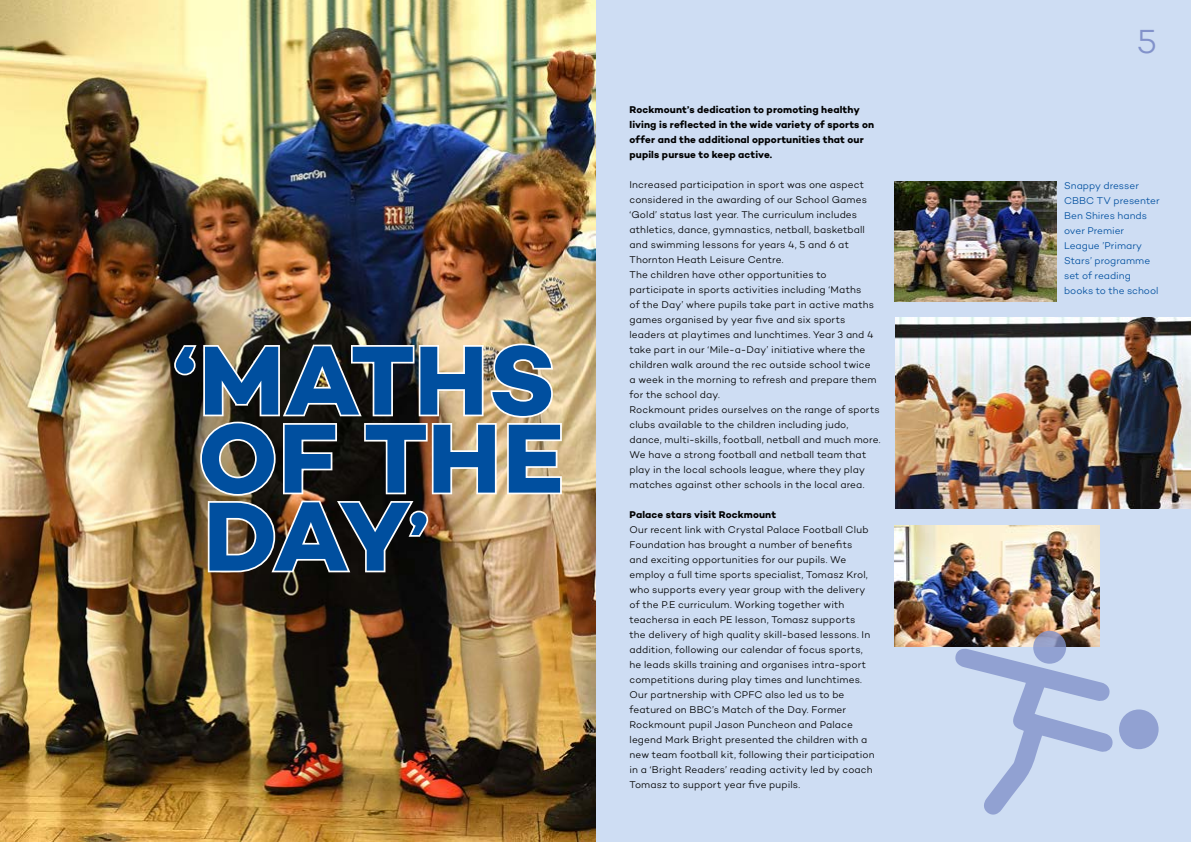
<style>
.page{position:relative;width:1191px;height:842px;background:#fff}
.page>*{position:absolute;margin:0;border:0;box-sizing:border-box;transform-origin:0 0}
.t1{font:99.8px/78px "Campton Bold DEMO";letter-spacing:-.005em;color:#004f9f;text-align:justify}
.t2{font:34px "Campton Light DEMO";color:#8292ca}
.t3{font:10px/15px "Campton Light DEMO";letter-spacing:.01em;color:#000}
.t4{font:10px/15px "Campton Bold DEMO";letter-spacing:.01em;color:#000}
.t5{font:10px/15px "Campton Light DEMO";color:#004f9f}
.s1{font-size:84.3px}
</style>
<div class="page">
<img style="left:0;top:0;width:595px;height:841px">
<div style="left:597px;top:0;width:594px;height:842px;background:#ceddf3"></div>
<img style="left:171px;top:342px;width:392px;height:232px">
<img style="left:895px;top:181px;width:162px;height:121px">
<img style="left:895px;top:318px;width:296px;height:190px">
<img style="left:894px;top:525px;width:205px;height:121px">
<svg style="left:955px;top:648px;width:158px;height:167px"></svg>
<div style="left:1119px;top:709px;width:39px;height:40px;background:#91a1d2;border-radius:50%"></div>
<svg style="left:1033px;top:631px;width:33px;height:33px"></svg>
<h1 class="t1" style="left:173px;top:341px;width:392px">‘MATHS OF THE DAY<span class="s1">’</span></h1>
<p class="t4" style="left:629px;top:102px;width:246px">Rockmount’s dedication to promoting healthy living is reflected in the wide variety of sports on offer and the additional opportunities that our pupils pursue to keep active.</p>
<p class="t3" style="left:629px;top:177px;width:252px">Increased participation in sport was one aspect considered in the awarding of our School Games ‘Gold’ status last year. The curriculum includes athletics, dance, gymnastics, netball, basketball and swimming lessons for years 4, 5 and 6 at Thornton Heath Leisure Centre.<br>The children have other opportunities to participate in sports activities including ‘Maths<br>of the Day’ where pupils take part in active maths games organised by year five and six sports leaders at playtimes and lunchtimes. Year 3 and 4 take part in our ‘Mile-a-Day’ initiative where the children walk around the rec outside school twice<br>a week in the morning to refresh and prepare them for the school day.<br>Rockmount prides ourselves on the range of sports clubs available to the children including judo, dance, multi-skills, football, netball and much more.<br>We have a strong football and netball team that play in the local schools league, where they play matches against other schools in the local area.</p>
<p class="t4" style="left:629px;top:507px;width:148px">Palace stars visit Rockmount</p>
<p class="t3" style="left:629px;top:522px;width:246px">Our recent link with Crystal Palace Football Club Foundation has brought a number of benefits<br>and exciting opportunities for our pupils. We employ a full time sports specialist, Tomasz Krol, who supports every year group with the delivery of the P.E curriculum. Working together with teachersa in each PE lesson, Tomasz supports<br>the delivery of high quality skill-based lessons. In addition, following our calendar of focus sports, he leads skills training and organises intra-sport competitions during play times and lunchtimes.<br>Our partnership with CPFC also led us to be featured on BBC’s Match of the Day. Former Rockmount pupil Jason Puncheon and Palace legend Mark Bright presented the children with a new team football kit, following their participation in a ‘Bright Readers’ reading activity led by coach Tomasz to support year five pupils.</p>
<h2 class="t2" style="left:1137px;top:23px;width:21px">5</h2>
<p class="t5" style="left:1064px;top:179px;width:97px">Snappy dresser<br>CBBC TV presenter<br>Ben Shires hands over Premier<br>League ’Primary<br>Stars’ programme set of reading books to the school</p>
</div>
